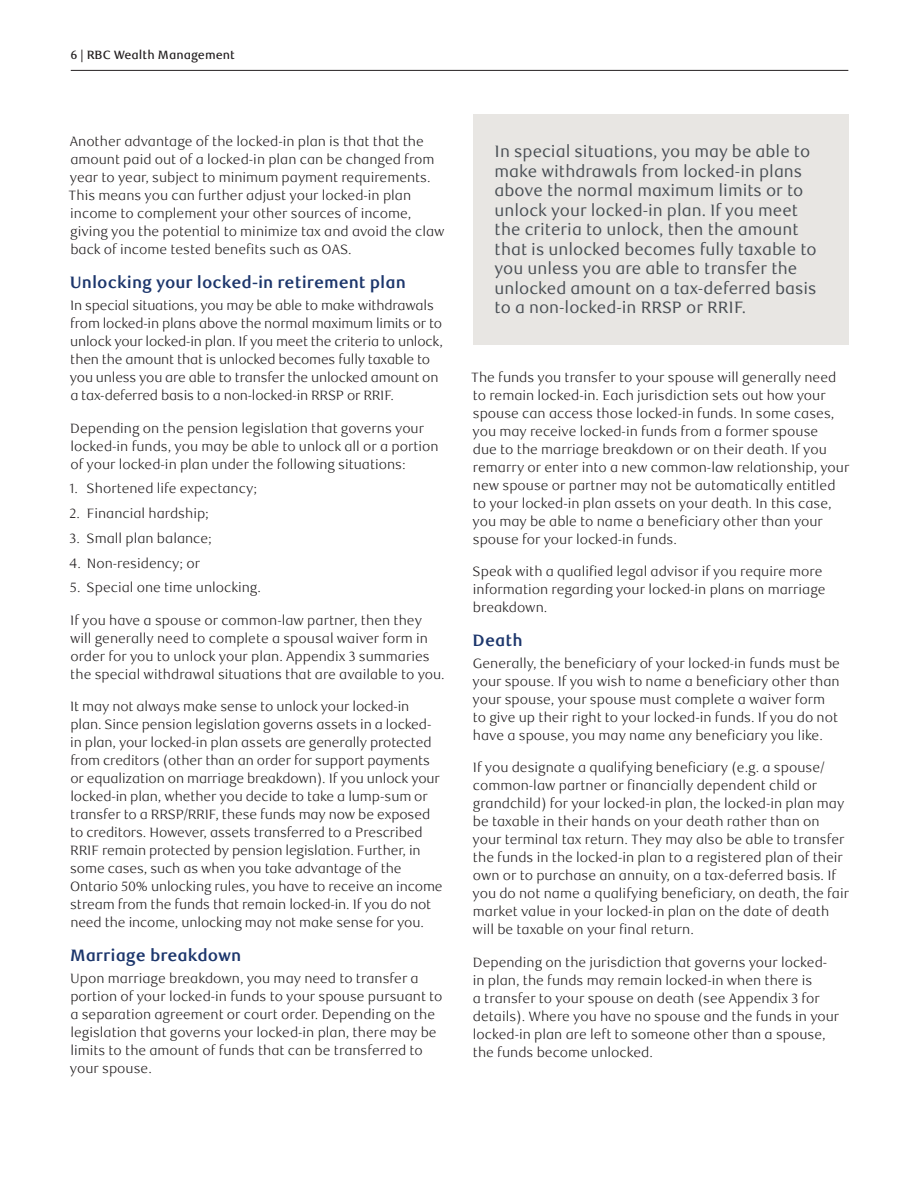
<style>
.page{position:relative;width:918px;height:1188px;background:#fff}
.page>*{position:absolute;margin:0;border:0;box-sizing:border-box;transform-origin:0 0}
.t1{font:16.5px/19.5px "RBC Text";color:#484e54}
._4-Text_Headline{font:700 16.5px "RBC Text";color:#1c366c}
._5-Body_Copy{font:300 13.5px/18px "RBC Text";color:#231f20}
.t2{font:500 12px "RBC Text";color:#231f20}
</style>
<div class="page">
<hr style="left:71px;top:70px;width:777px;height:1px;background:#231f20">
<div style="left:473px;top:114px;width:375px;height:231px;background:#e8e6e3"></div>
<p class="t2" style="left:71px;top:47px;width:166px">6 | RBC Wealth Management</p>
<p class="_5-Body_Copy" style="left:69px;top:133px;width:378px">Another advantage of the locked-in plan is that that the amount paid out of a locked-in plan can be changed from year to year, subject to minimum payment requirements.<br>This means you can further adjust your locked-in plan income to complement your other sources of income, giving you the potential to minimize tax and avoid the claw back of income tested benefits such as OAS.</p>
<h2 class="_4-Text_Headline" style="left:70px;top:273px;width:338px">Unlocking your locked-in retirement plan</h2>
<p class="_5-Body_Copy" style="left:70px;top:297px;width:375px">In special situations, you may be able to make withdrawals from locked-in plans above the normal maximum limits or to unlock your locked-in plan. If you meet the criteria to unlock, then the amount that is unlocked becomes fully taxable to you unless you are able to transfer the unlocked amount on a tax-deferred basis to a non-locked-in RRSP or RRIF.</p>
<p class="_5-Body_Copy" style="left:70px;top:419px;width:370px">Depending on the pension legislation that governs your locked-in funds, you may be able to unlock all or a portion of your locked-in plan under the following situations:</p>
<p class="_5-Body_Copy" style="left:70px;top:480px;width:189px">1. Shortened life expectancy;</p>
<p class="_5-Body_Copy" style="left:69px;top:505px;width:141px">2. Financial hardship;</p>
<p class="_5-Body_Copy" style="left:69px;top:530px;width:144px">3. Small plan balance;</p>
<p class="_5-Body_Copy" style="left:69px;top:554px;width:132px">4. Non-residency; or</p>
<p class="_5-Body_Copy" style="left:70px;top:579px;width:193px">5. Special one time unlocking.</p>
<p class="_5-Body_Copy" style="left:70px;top:611px;width:376px">If you have a spouse or common-law partner, then they will generally need to complete a spousal waiver form in order for you to unlock your plan. Appendix 3 summaries the special withdrawal situations that are available to you.</p>
<p class="_5-Body_Copy" style="left:70px;top:698px;width:374px">It may not always make sense to unlock your locked-in plan. Since pension legislation governs assets in a locked&shy;in plan, your locked-in plan assets are generally protected from creditors (other than an order for support payments or equalization on marriage breakdown). If you unlock your locked-in plan, whether you decide to take a lump-sum or transfer to a RRSP/RRIF, these funds may now be exposed to creditors. However, assets transferred to a Prescribed RRIF remain protected by pension legislation. Further, in some cases, such as when you take advantage of the Ontario 50% unlocking rules, you have to receive an income stream from the funds that remain locked-in. If you do not need the income, unlocking may not make sense for you.</p>
<h2 class="_4-Text_Headline" style="left:70px;top:945px;width:173px">Marriage breakdown</h2>
<p class="_5-Body_Copy" style="left:70px;top:970px;width:374px">Upon marriage breakdown, you may need to transfer a portion of your locked-in funds to your spouse pursuant to a separation agreement or court order. Depending on the legislation that governs your locked-in plan, there may be limits to the amount of funds that can be transferred to your spouse.</p>
<p class="t1" style="left:495px;top:142px;width:324px">In special situations, you may be able to make withdrawals from locked-in plans above the normal maximum limits or to unlock your locked-in plan. If you meet the criteria to unlock, then the amount that is unlocked becomes fully taxable to you unless you are able to transfer the unlocked amount on a tax-deferred basis to a non-locked-in RRSP or RRIF.</p>
<p class="_5-Body_Copy" style="left:471px;top:368px;width:380px">The funds you transfer to your spouse will generally need to remain locked-in. Each jurisdiction sets out how your spouse can access those locked-in funds. In some cases, you may receive locked-in funds from a former spouse<br>due to the marriage breakdown or on their death. If you remarry or enter into a new common-law relationship, your new spouse or partner may not be automatically entitled to your locked-in plan assets on your death. In this case, you may be able to name a beneficiary other than your spouse for your locked-in funds.</p>
<p class="_5-Body_Copy" style="left:473px;top:563px;width:355px">Speak with a qualified legal advisor if you require more information regarding your locked-in plans on marriage breakdown.</p>
<h2 class="_4-Text_Headline" style="left:473px;top:630px;width:52px">Death</h2>
<p class="_5-Body_Copy" style="left:473px;top:655px;width:369px">Generally, the beneficiary of your locked-in funds must be your spouse. If you wish to name a beneficiary other than your spouse, your spouse must complete a waiver form to give up their right to your locked-in funds. If you do not have a spouse, you may name any beneficiary you like.</p>
<p class="_5-Body_Copy" style="left:473px;top:759px;width:378px">If you designate a qualifying beneficiary (e.g. a spouse/ common-law partner or financially dependent child or grandchild) for your locked-in plan, the locked-in plan may be taxable in their hands on your death rather than on your terminal tax return. They may also be able to transfer the funds in the locked-in plan to a registered plan of their own or to purchase an annuity, on a tax-deferred basis. If you do not name a qualifying beneficiary, on death, the fair market value in your locked-in plan on the date of death will be taxable on your final return.</p>
<p class="_5-Body_Copy" style="left:473px;top:953px;width:368px">Depending on the jurisdiction that governs your locked&shy;in plan, the funds may remain locked-in when there is<br>a transfer to your spouse on death (see Appendix 3 for details). Where you have no spouse and the funds in your locked-in plan are left to someone other than a spouse, the funds become unlocked.</p>
</div>
